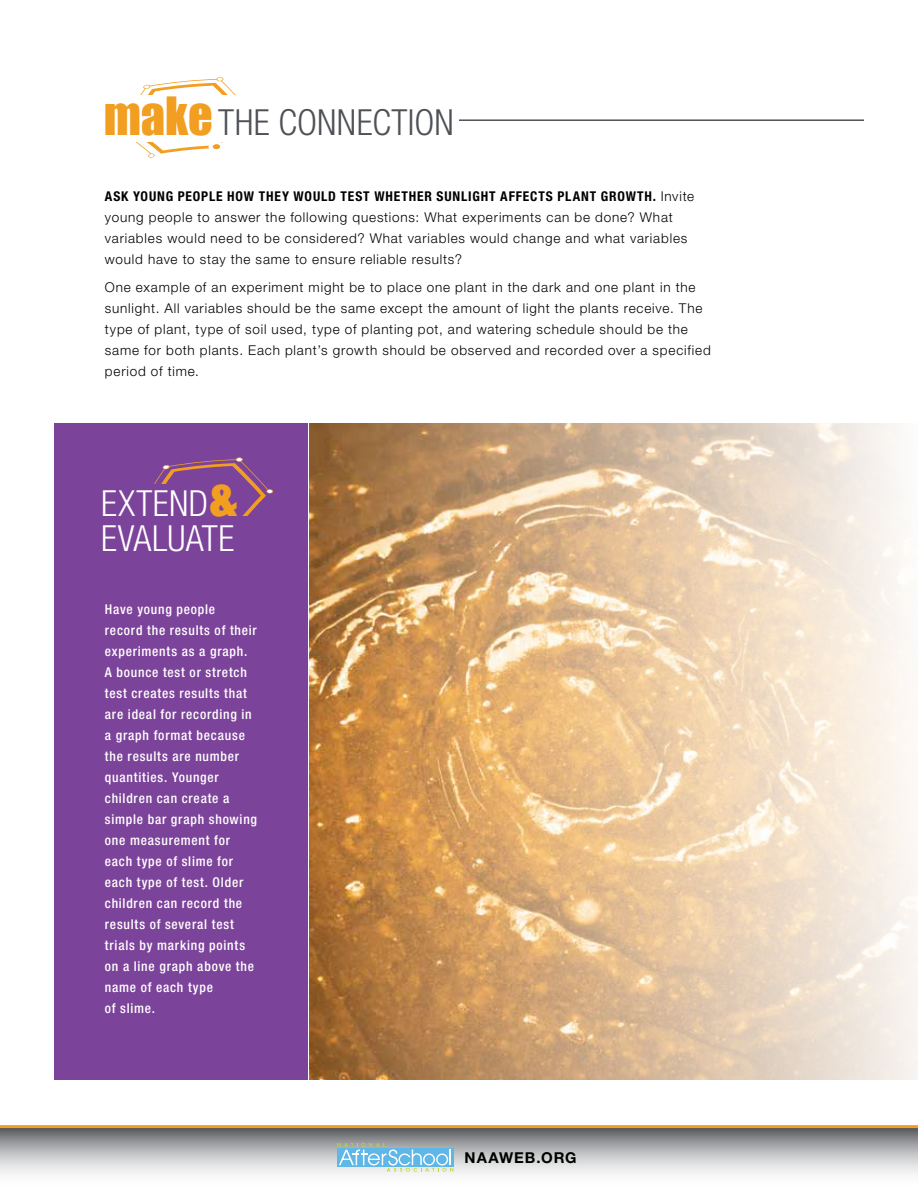
<style>
.page{position:relative;width:918px;height:1188px;background:#fff}
.page>*{position:absolute;margin:0;border:0;box-sizing:border-box;transform-origin:0 0}
.t1{font:300 condensed 36px "Helvetica Neue LT Std";letter-spacing:.005em;color:#4e5155}
.t2{font:300 condensed 36px/35.2px "Helvetica Neue LT Std";letter-spacing:.015em;color:#fff}
.t3{font:700 15px "Helvetica Neue LT Std";letter-spacing:.06em;color:#000}
.t4{font:300 13.5px/21px "Helvetica Neue LT Std";letter-spacing:.06em;color:#000}
.t5{font:500 condensed 13.5px/21px "Helvetica Neue LT Std";letter-spacing:.06em;color:#fff}
.s1{font-family:"Impact";font-weight:400;font-stretch:normal;font-size:48.45px;color:#f19e21}
.s2{font-weight:700;font-stretch:condensed}
</style>
<div class="page">
<svg style="left:0;top:1128px;width:918px;height:46px;background:#afb0b2"></svg>
<hr style="left:0;top:1125px;width:918px;height:3px;background:#f19e21">
<svg style="left:337px;top:1143px;width:116px;height:29px;background:#98c7db"></svg>
<div style="left:54px;top:423px;width:254px;height:657px;background:#7c439a"></div>
<svg style="left:154px;top:457px;width:119px;height:59px"></svg>
<div style="left:130px;top:484px;width:100px;height:42px;background:#7c439a"></div>
<svg style="left:135px;top:77px;width:101px;height:81px"></svg>
<div style="left:112px;top:95px;width:145px;height:46px;background:#fff"></div>
<hr style="left:459px;top:119px;width:405px;height:2px;background:#4e5155">
<img style="left:309px;top:423px;width:609px;height:657px">
<h1 class="t1" style="left:104px;top:102px;width:352px"><span class="s1">make</span>THE CONNECTION</h1>
<p class="t4" style="left:105px;top:185px;width:591px"><span class="s2">ASK YOUNG PEOPLE HOW THEY WOULD TEST WHETHER SUNLIGHT AFFECTS PLANT GROWTH.</span> Invite young people to answer the following questions: What experiments can be done? What variables would need to be considered? What variables would change and what variables would have to stay the same to ensure reliable results?</p>
<p class="t4" style="left:105px;top:277px;width:608px">One example of an experiment might be to place one plant in the dark and one plant in the sunlight. All variables should be the same except the amount of light the plants receive. The type of plant, type of soil used, type of planting pot, and watering schedule should be the same for both plants. Each plant’s growth should be observed and recorded over a specified period of time.</p>
<h1 class="t2" style="left:101px;top:485px;width:138px">EXTEND<span class="s1">&amp;<br></span>EVALUATE</h1>
<p class="t5" style="left:105px;top:598px;width:154px">Have young people<br>record the results of their experiments as a graph.<br>A bounce test or stretch test creates results that are ideal for recording in a graph format because the results are number quantities. Younger children can create a simple bar graph showing one measurement for each type of slime for each type of test. Older children can record the results of several test trials by marking points on a line graph above the name of each type<br>of slime.</p>
<p class="t3" style="left:465px;top:1148px;width:114px">NAAWEB.ORG</p>
</div>
